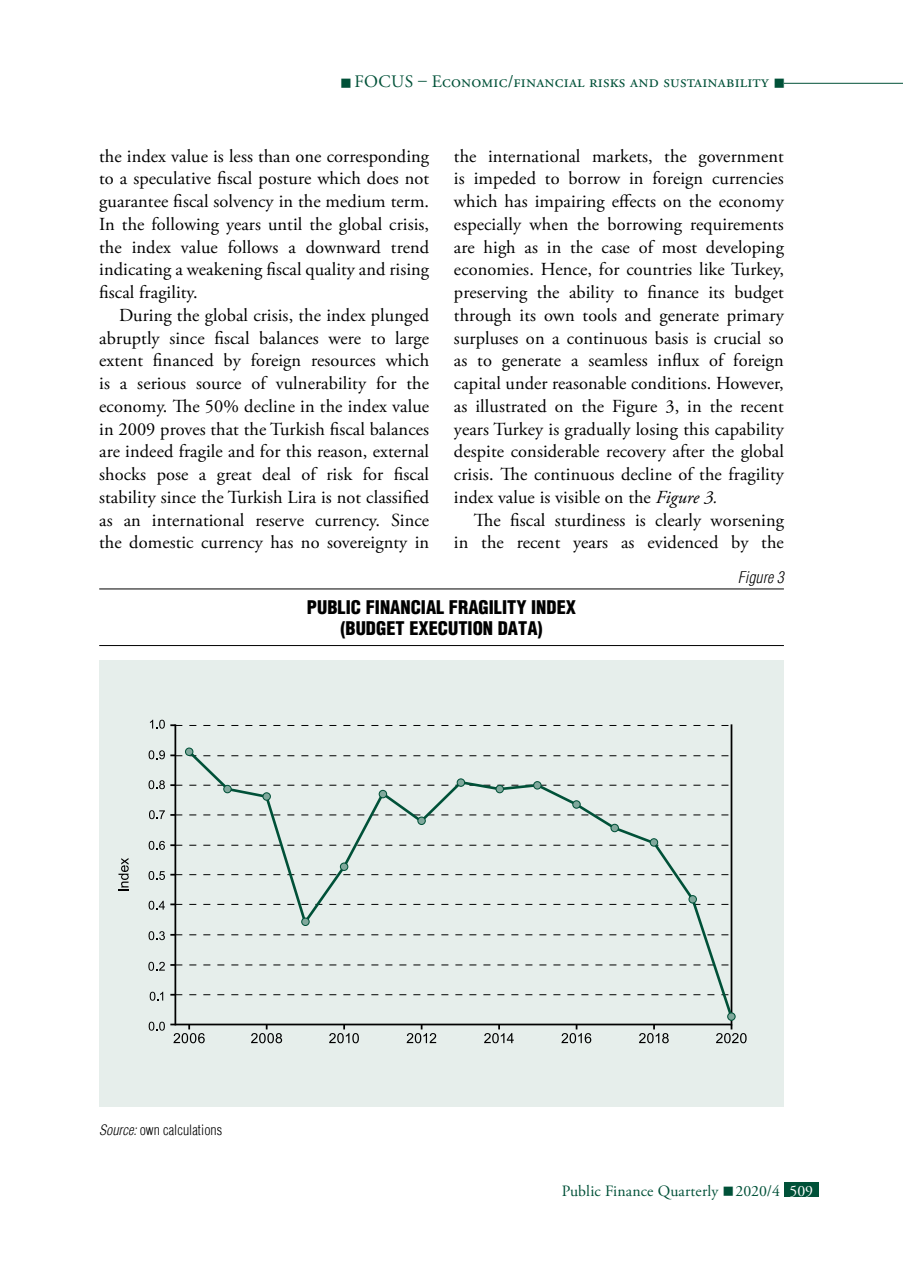
<style>
.page{position:relative;width:903px;height:1275px;background:#fff}
.page>*{position:absolute;margin:0;border:0;box-sizing:border-box;transform-origin:0 0}
.t1{font:18.38px/22.8px "Adobe Garamond Pro";letter-spacing:-.005em;color:#000;text-align:justify}
.t2{font:900 condensed 18.38px/21px "H Helvetica";color:#000;text-align:center}
.t3{font:17.5px "Adobe Garamond Pro";letter-spacing:.01em;color:#005138}
.t4{font:15.75px "Adobe Garamond Pro";color:#005138}
.t5{font:italic 300 condensed 15.75px "H Helvetica";letter-spacing:.005em;color:#000}
.t6{font:300 condensed 14px "H Helvetica";letter-spacing:.005em;color:#000}
.s1{font-style:italic}
.s2{color:#fff}
</style>
<div class="page">
<hr style="left:784px;top:83px;width:119px;height:1px;background:#005138">
<div style="left:784px;top:1182px;width:35px;height:15px;background:#005138"></div>
<hr style="left:99px;top:588px;width:685px;height:1px;background:#000">
<hr style="left:99px;top:645px;width:685px;height:1px;background:#000">
<div style="left:99px;top:660px;width:685px;height:446px;background:#e6eeeb"></div>
<hr style="left:175px;top:1024px;width:556px;height:1px;background:#000">
<svg style="left:170px;top:994px;width:13px;height:2px"></svg>
<hr style="left:174px;top:725px;width:2px;height:299px;background:#000">
<hr style="left:731px;top:725px;width:1px;height:299px;background:#000">
<svg style="left:150px;top:992px;width:13px;height:9px"></svg>
<svg style="left:148px;top:962px;width:35px;height:9px"></svg>
<svg style="left:149px;top:931px;width:34px;height:9px"></svg>
<svg style="left:149px;top:901px;width:34px;height:9px"></svg>
<svg style="left:149px;top:871px;width:34px;height:9px"></svg>
<svg style="left:149px;top:841px;width:34px;height:9px"></svg>
<svg style="left:149px;top:810px;width:34px;height:9px"></svg>
<svg style="left:149px;top:780px;width:34px;height:9px"></svg>
<svg style="left:149px;top:750px;width:34px;height:9px"></svg>
<svg style="left:150px;top:720px;width:581px;height:9px"></svg>
<svg style="left:118px;top:858px;width:11px;height:33px"></svg>
<svg style="left:149px;top:1022px;width:56px;height:21px"></svg>
<svg style="left:251px;top:1025px;width:31px;height:18px"></svg>
<svg style="left:329px;top:1025px;width:30px;height:18px"></svg>
<svg style="left:407px;top:1025px;width:29px;height:18px"></svg>
<svg style="left:484px;top:1025px;width:30px;height:18px"></svg>
<svg style="left:561px;top:1025px;width:30px;height:18px"></svg>
<svg style="left:639px;top:1025px;width:30px;height:18px"></svg>
<svg style="left:716px;top:1024px;width:30px;height:19px"></svg>
<svg style="left:185px;top:748px;width:548px;height:265px"></svg>
<div style="left:185px;top:748px;width:8px;height:7px;background:#80a89c;border-radius:50%"></div>
<div style="left:185px;top:747px;width:8px;height:9px;border:1px solid #005138;border-radius:50%"></div>
<div style="left:224px;top:785px;width:7px;height:8px;background:#80a89c;border-radius:50%"></div>
<div style="left:223px;top:785px;width:9px;height:8px;border:1px solid #005138;border-radius:50%"></div>
<div style="left:263px;top:793px;width:7px;height:7px;background:#80a89c;border-radius:50%"></div>
<div style="left:262px;top:792px;width:9px;height:9px;border:1px solid #005138;border-radius:50%"></div>
<div style="left:302px;top:918px;width:7px;height:7px;background:#80a89c;border-radius:50%"></div>
<div style="left:301px;top:917px;width:9px;height:9px;border:1px solid #005138;border-radius:50%"></div>
<div style="left:340px;top:863px;width:8px;height:7px;background:#80a89c;border-radius:50%"></div>
<div style="left:340px;top:862px;width:8px;height:9px;border:1px solid #005138;border-radius:50%"></div>
<div style="left:379px;top:790px;width:8px;height:8px;background:#80a89c;border-radius:50%"></div>
<div style="left:379px;top:790px;width:8px;height:8px;border:1px solid #005138;border-radius:50%"></div>
<div style="left:418px;top:817px;width:7px;height:7px;background:#80a89c;border-radius:50%"></div>
<div style="left:417px;top:816px;width:9px;height:9px;border:1px solid #005138;border-radius:50%"></div>
<div style="left:457px;top:779px;width:8px;height:7px;background:#80a89c;border-radius:50%"></div>
<div style="left:457px;top:778px;width:8px;height:9px;border:1px solid #005138;border-radius:50%"></div>
<div style="left:496px;top:785px;width:7px;height:8px;background:#80a89c;border-radius:50%"></div>
<div style="left:495px;top:785px;width:9px;height:8px;border:1px solid #005138;border-radius:50%"></div>
<div style="left:534px;top:782px;width:7px;height:7px;background:#80a89c;border-radius:50%"></div>
<div style="left:533px;top:781px;width:9px;height:9px;border:1px solid #005138;border-radius:50%"></div>
<svg style="left:573px;top:801px;width:7px;height:7px"></svg>
<div style="left:572px;top:800px;width:9px;height:9px;border:1px solid #005138;border-radius:50%"></div>
<div style="left:611px;top:824px;width:7px;height:8px;background:#80a89c;border-radius:50%"></div>
<div style="left:610px;top:824px;width:9px;height:8px;border:1px solid #005138;border-radius:50%"></div>
<div style="left:650px;top:839px;width:8px;height:7px;background:#80a89c;border-radius:50%"></div>
<div style="left:650px;top:838px;width:8px;height:9px;border:1px solid #005138;border-radius:50%"></div>
<div style="left:689px;top:896px;width:7px;height:7px;background:#80a89c;border-radius:50%"></div>
<div style="left:688px;top:895px;width:9px;height:8px;border:1px solid #005138;border-radius:50%"></div>
<div style="left:728px;top:1013px;width:7px;height:7px;background:#80a89c;border-radius:50%"></div>
<div style="left:727px;top:1012px;width:9px;height:9px;border:1px solid #005138;border-radius:50%"></div>
<p class="t3" style="left:340px;top:71px;width:447px">■ FOCUS – Economic/financial risks and sustainability ■</p>
<p class="t1" style="left:454px;top:145px;width:332px">the international markets, the government is impeded to borrow in foreign currencies which has impairing effects on the economy especially when the borrowing requirements are high as in the case of most developing economies. Hence, for countries like Turkey, preserving the ability to finance its budget through its own tools and generate primary surpluses on a continuous basis is crucial so as to generate a seamless influx of foreign capital under reasonable conditions. However, as illustrated on the Figure 3, in the recent years Turkey is gradually losing this capability despite considerable recovery after the global crisis. The continuous decline of the fragility index value is visible on the <span class="s1">Figure 3.</span></p>
<p class="t1" style="left:454px;top:509px;width:332px;text-align:right">The fiscal sturdiness is clearly worsening<br>in the recent years as evidenced by the</p>
<p class="t5" style="left:738px;top:568px;width:48px">Figure 3</p>
<p class="t2" style="left:307px;top:597px;width:271px">PUBLIC FINANCIAL FRAGILITY INDEX (BUDGET EXECUTION DATA)</p>
<p class="t1" style="left:99px;top:145px;width:332px">the index value is less than one corresponding to a speculative fiscal posture which does not guarantee fiscal solvency in the medium term.<br>In the following years until the global crisis, the index value follows a downward trend indicating a weakening fiscal quality and rising fiscal fragility.</p>
<p class="t1" style="left:99px;top:304px;width:331px;text-indent:20px">During the global crisis, the index plunged abruptly since fiscal balances were to large extent financed by foreign resources which is a serious source of vulnerability for the economy. The 50% decline in the index value in 2009 proves that the Turkish fiscal balances are indeed fragile and for this reason, external shocks pose a great deal of risk for fiscal stability since the Turkish Lira is not classified as an international reserve currency. Since the domestic currency has no sovereignty in</p>
<p class="t6" style="left:99px;top:1122px;width:125px"><span class="s1">Source:</span> own calculations</p>
<p class="t4" style="left:562px;top:1181px;width:253px">Public Finance Quarterly ■ 2020/4 <span class="s2">509</span></p>
</div>
